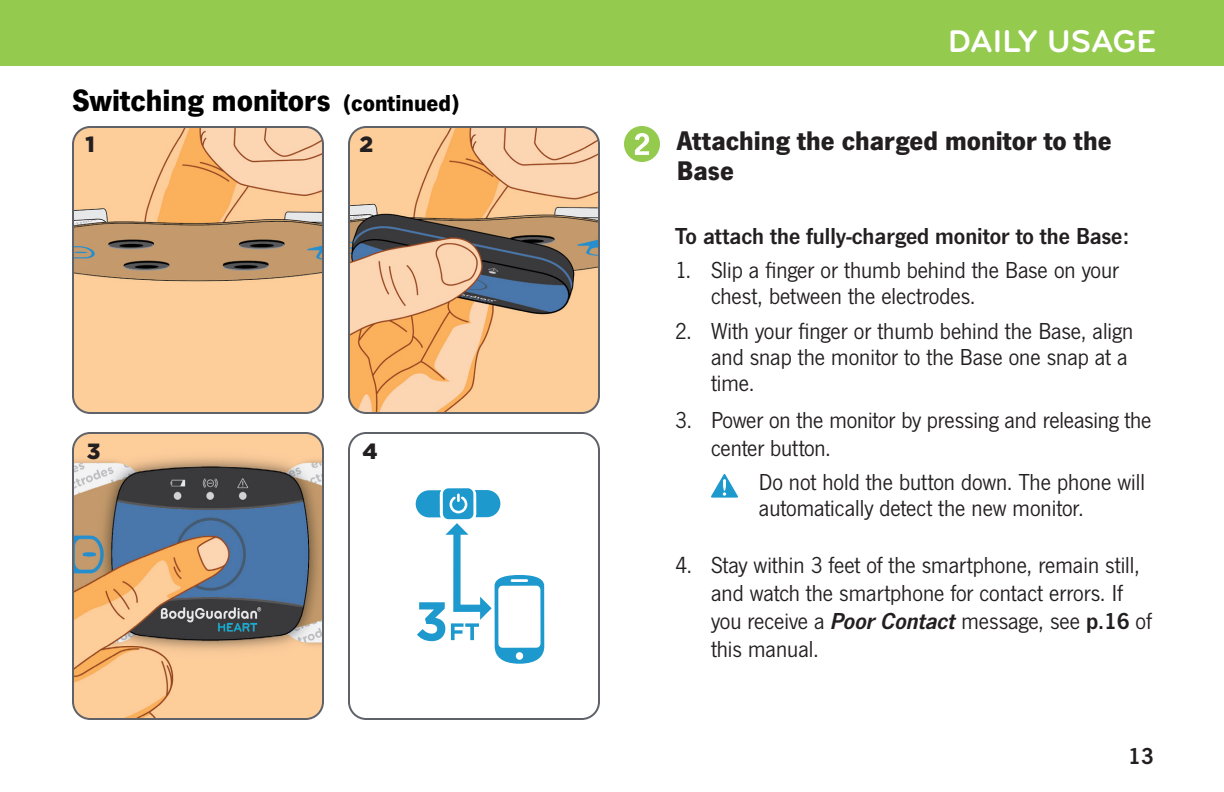
<style>
.page{position:relative;width:1224px;height:792px;background:#fff}
.page>*{position:absolute;margin:0;border:0;box-sizing:border-box;transform-origin:0 0}
.t1{font:700 32.6px "Bryant Pro";letter-spacing:.005em;color:#fff}
.t2{font:700 32px "News Got";color:#000}
.t3{font:700 28px/30px "News Got";color:#231f20}
.t4{font:24px/26px "News Got";color:#231f20}
.t5{font:24px "News Got Dem";color:#231f20}
.t6{font:900 22px "Gotham";color:#231f20}
.s1{font-size:24px}
.s2{font-family:"News Got Dem Ita"}
.s3{font-family:"News Got Dem"}
</style>
<div class="page">
<div style="left:0;top:0;width:1224px;height:65px;background:#94ca4e"></div>
<img style="left:75px;top:129px;width:246px;height:282px">
<div style="left:72px;top:126px;width:252px;height:288px;border:2px solid #5f6369;border-radius:17px"></div>
<svg style="left:711px;top:474px;width:27px;height:24px"></svg>
<div style="left:624px;top:126px;width:36px;height:36px;background:#94ca4e;border-radius:50%"></div>
<svg style="left:635px;top:133px;width:14px;height:22px"></svg>
<img style="left:351px;top:129px;width:246px;height:282px">
<div style="left:348px;top:126px;width:252px;height:288px;border:2px solid #5f6369;border-radius:17px"></div>
<img style="left:75px;top:435px;width:246px;height:282px">
<div style="left:72px;top:432px;width:252px;height:288px;border:2px solid #5f6369;border-radius:17px"></div>
<svg style="left:416px;top:488px;width:128px;height:176px"></svg>
<div style="left:348px;top:432px;width:252px;height:288px;border:2px solid #5f6369;border-radius:17px"></div>
<p class="t2" style="left:72px;top:82px;width:389px">Switching monitors <span class="s1">(continued)</span></p>
<p class="t6" style="left:85px;top:129px;width:11px">1</p>
<p class="t6" style="left:360px;top:129px;width:15px">2</p>
<p class="t6" style="left:87px;top:436px;width:15px">3</p>
<p class="t6" style="left:363px;top:436px;width:17px">4</p>
<h1 class="t1" style="left:948px;top:21px;width:210px">DAILY USAGE</h1>
<p class="t3" style="left:677px;top:125px;width:436px">Attaching the charged monitor to the<br>Base</p>
<p class="t5" style="left:675px;top:222px;width:456px">To attach the fully-charged monitor to the Base:</p>
<p class="t4" style="left:711px;top:257px;width:410px;text-indent:-36px">1. Slip a finger or thumb behind the Base on your chest, between the electrodes.</p>
<p class="t4" style="left:711px;top:318px;width:424px;text-indent:-36px">2. With your finger or thumb behind the Base, align and snap the monitor to the Base one snap at a time.</p>
<p class="t4" style="left:711px;top:406px;width:442px;line-height:28px;text-indent:-36px">3. Power on the monitor by pressing and releasing the center button.</p>
<p class="t4" style="left:759px;top:469px;width:388px">Do not hold the button down. The phone will automatically detect the new monitor.</p>
<p class="t4" style="left:711px;top:551px;width:442px;line-height:28px;text-indent:-36px">4. Stay within 3 feet of the smartphone, remain still, and watch the smartphone for contact errors. If you receive a <span class="s2">Poor Contact</span> message, see <span class="s3">p.16</span> of this manual.</p>
<p class="t5" style="left:1128px;top:742px;width:27px">13</p>
</div>
